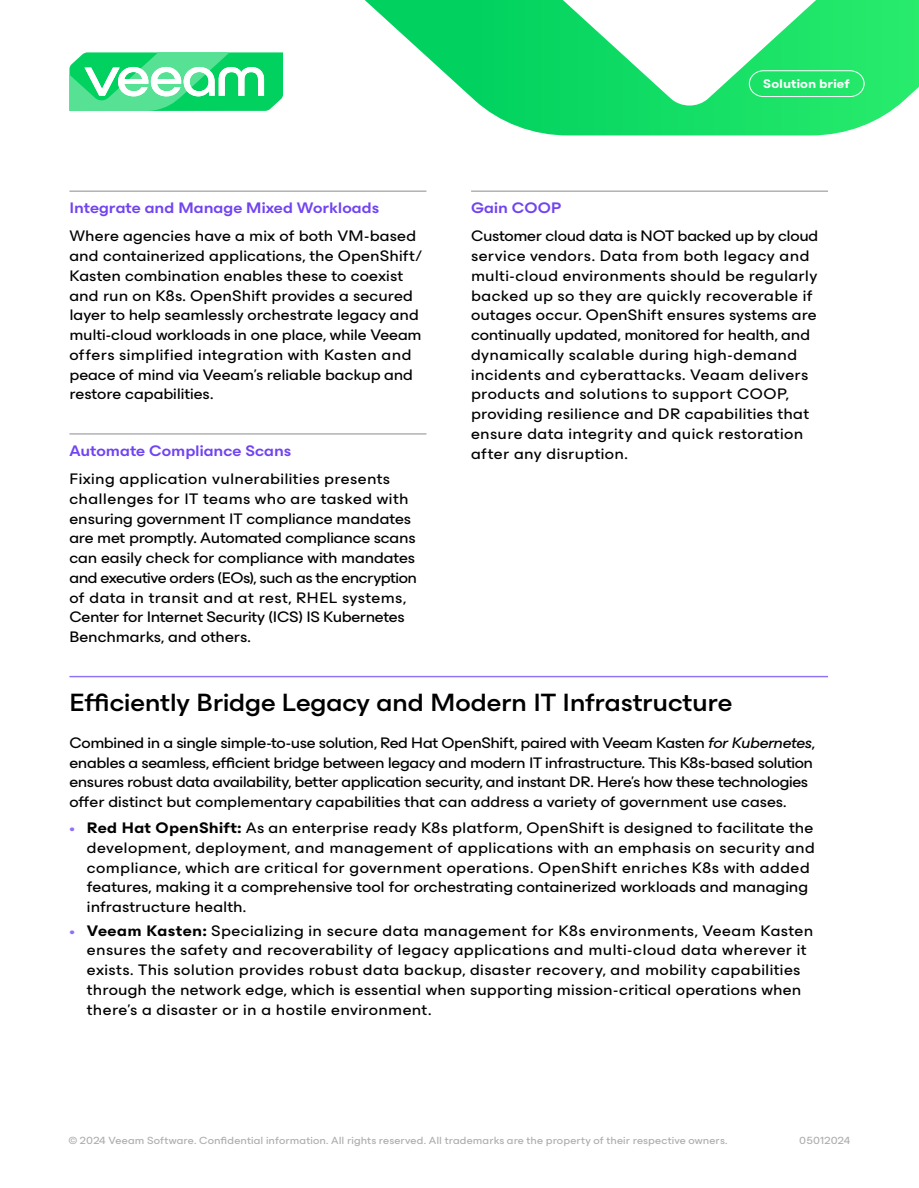
<style>
.page{position:relative;width:919px;height:1188px;background:#fff}
.page>*{position:absolute;margin:0;border:0;box-sizing:border-box;transform-origin:0 0}
.t1{font:500 25.35px "ES Build Neutral";letter-spacing:-.01em;color:#000;scale:1.09 1}
.t2{font:15.45px/19.8px "ES Build Neutral";letter-spacing:.01em;color:#000;scale:1.09 1}
.t3{font:15.45px/19.8px "ES Build Neutral";letter-spacing:-.02em;color:#000;scale:1.09 1}
.t4{font:600 15.45px "ES Build Neutral";letter-spacing:-.005em;color:#7144f0;scale:1.09 1}
.t5{font:700 12.75px "ES Build Neutral";letter-spacing:.005em;color:#fff;scale:1.09 1}
.t6{font:10.65px "ES Build Neutral";letter-spacing:.01em;color:#adacaf;scale:1.09 1}
.s1{font-style:italic}
.s2{font-weight:700;color:#8e71f4}
.s3{font-weight:700}
</style>
<div class="page">
<svg style="left:69px;top:52px;width:215px;height:59px"></svg>
<svg style="left:365px;top:0;width:553px;height:135px"></svg>
<svg style="left:747px;top:70px;width:117px;height:28px;background:#2fe674"></svg>
<hr style="left:69px;top:190px;width:357px;height:2px;background:#adacaf">
<hr style="left:69px;top:433px;width:357px;height:2px;background:#adacaf">
<hr style="left:471px;top:190px;width:356px;height:2px;background:#adacaf">
<hr style="left:69px;top:676px;width:758px;height:1px;background:#8e71f4">
<p class="t4" style="left:69px;top:195px;width:285px">Integrate and Manage Mixed Workloads</p>
<p class="t2" style="left:69px;top:225px;width:325px">Where agencies have a mix of both VM-based and containerized applications, the OpenShift/ Kasten combination enables these to coexist and run on K8s. OpenShift provides a secured layer to help seamlessly orchestrate legacy and multi-cloud workloads in one place, while Veeam offers simplified integration with Kasten and peace of mind via Veeam’s reliable backup and restore capabilities.</p>
<p class="t4" style="left:69px;top:438px;width:205px">Automate Compliance Scans</p>
<p class="t2" style="left:69px;top:467px;width:320px">Fixing application vulnerabilities presents challenges for IT teams who are tasked with ensuring government IT compliance mandates are met promptly. Automated compliance scans can easily check for compliance with mandates and executive orders (EOs), such as the encryption of data in transit and at rest, RHEL systems, Center for Internet Security (ICS) IS Kubernetes Benchmarks, and others.</p>
<p class="t5" style="left:762px;top:73px;width:81px">Solution brief</p>
<p class="t4" style="left:471px;top:195px;width:84px">Gain COOP</p>
<p class="t2" style="left:471px;top:225px;width:320px">Customer cloud data is NOT backed up by cloud service vendors. Data from both legacy and multi-cloud environments should be regularly backed up so they are quickly recoverable if outages occur. OpenShift ensures systems are continually updated, monitored for health, and dynamically scalable during high-demand incidents and cyberattacks. Veaam delivers products and solutions to support COOP, providing resilience and DR capabilities that ensure data integrity and quick restoration after any disruption.</p>
<h1 class="t1" style="left:69px;top:683px;width:609px">Efficiently Bridge Legacy and Modern IT Infrastructure</h1>
<p class="t3" style="left:69px;top:731px;width:685px">Combined in a single simple-to-use solution, Red Hat OpenShift, paired with Veeam Kasten <span class="s1">for Kubernetes</span>, enables a seamless, efficient bridge between legacy and modern IT infrastructure. This K8s-based solution ensures robust data availability, better application security, and instant DR. Here’s how these technologies offer distinct but complementary capabilities that can address a variety of government use cases.</p>
<p class="t2" style="left:87px;top:817px;width:669px;text-indent:-17px"><span class="s2">•</span> <span class="s3">Red Hat OpenShift:</span> As an enterprise ready K8s platform, OpenShift is designed to facilitate the development, deployment, and management of applications with an emphasis on security and compliance, which are critical for government operations. OpenShift enriches K8s with added features, making it a comprehensive tool for orchestrating containerized workloads and managing infrastructure health.</p>
<p class="t2" style="left:87px;top:919px;width:667px;text-indent:-17px"><span class="s2">•</span> <span class="s3">Veeam Kasten:</span> Specializing in secure data management for K8s environments, Veeam Kasten ensures the safety and recoverability of legacy applications and multi-cloud data wherever it exists. This solution provides robust data backup, disaster recovery, and mobility capabilities through the network edge, which is essential when supporting mission-critical operations when there’s a disaster or in a hostile environment.</p>
<p class="t6" style="left:68px;top:1132px;width:606px">© 2024 Veeam Software. Confidential information. All rights reserved. All trademarks are the property of their respective owners.</p>
<p class="t6" style="left:798px;top:1132px;width:48px">05012024</p>
</div>
